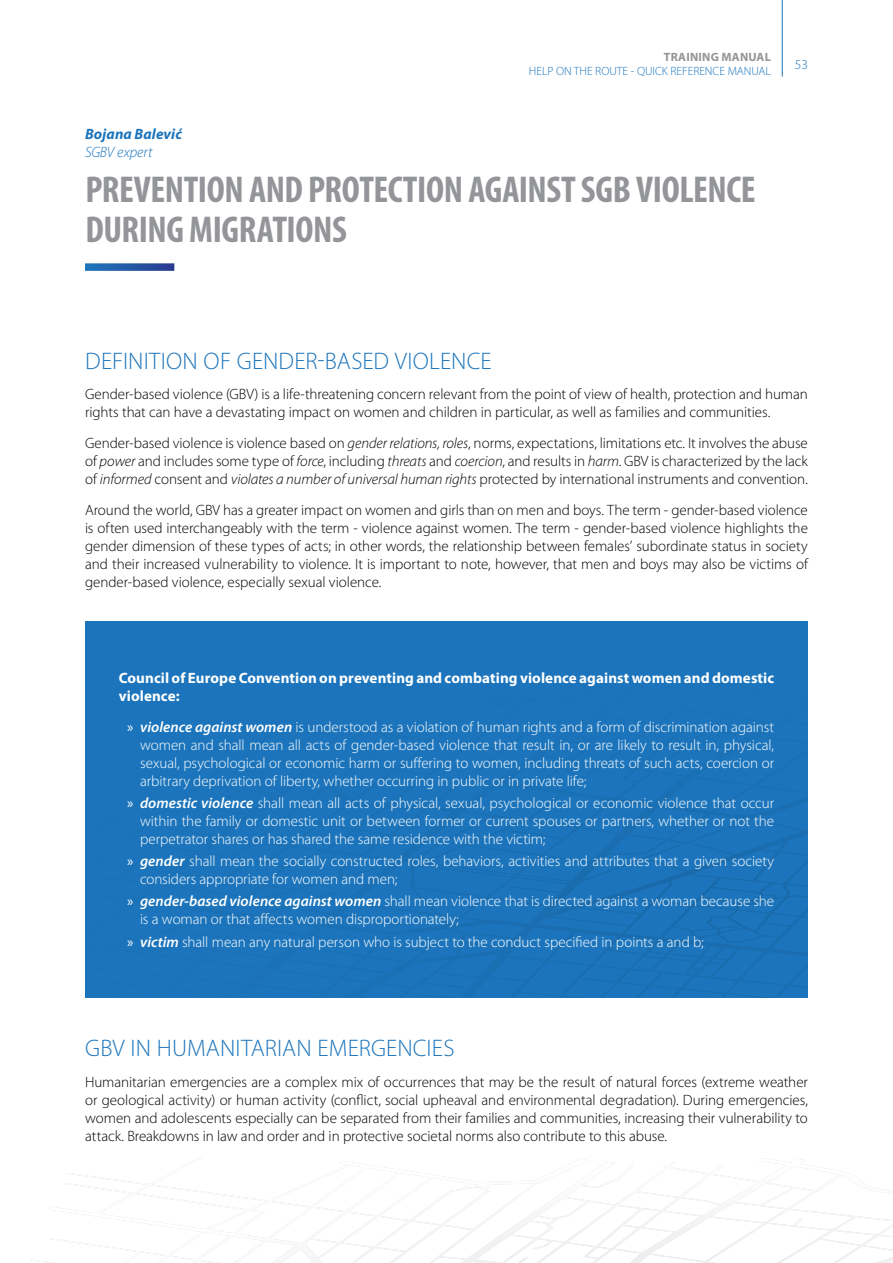
<style>
.page{position:relative;width:893px;height:1263px;background:#fff}
.page>*{position:absolute;margin:0;border:0;box-sizing:border-box;transform-origin:0 0}
.t1{font:700 condensed 37.5px/40.5px "Myriad Pro";letter-spacing:-.01em;color:#939598}
.t2{font:300 24px "Myriad Pro";letter-spacing:.01em;color:#1c75bc}
.t3{font:300 15px/18px "Myriad Pro";letter-spacing:-.005em;color:#000;text-align:justify}
.t4{font:300 15px/18px "Myriad Pro";letter-spacing:-.005em;color:#fff;text-align:justify}
.t5{font:700 15px/18px "Myriad Pro";letter-spacing:.005em;color:#fff}
.t6{font:italic 700 15px "Myriad Pro";letter-spacing:.005em;color:#1c75bc}
.t7{font:italic 300 15px "Myriad Pro";letter-spacing:-.005em;color:#1c75bc}
.t8{font:300 13.5px "Myriad Pro";color:#1c75bc}
.t9{font:300 12px "Myriad Pro";color:#1c75bc}
.t10{font:700 12px "Myriad Pro";letter-spacing:.02em;color:#939598}
.s1{font-style:italic}
.s2{font-weight:400}
.s3{font-weight:600;font-style:italic}
</style>
<div class="page">
<hr style="left:782px;top:0;width:1px;height:77px;background:#1c75bc">
<svg style="left:30px;top:1158px;width:863px;height:105px"></svg>
<div style="left:85px;top:621px;width:723px;height:376px;background:#1c75bc"></div>
<svg style="left:470px;top:818px;width:338px;height:157px"></svg>
<svg style="left:85px;top:263px;width:89px;height:8px"></svg>
<p class="t10" style="left:664px;top:49px;width:108px">Training Manual</p>
<p class="t9" style="left:529px;top:64px;width:244px">HELP ON THE ROUTE - QUICK REFERENCE MANUAL</p>
<p class="t6" style="left:85px;top:124px;width:98px">Bojana Balević</p>
<p class="t7" style="left:85px;top:143px;width:69px">SGBV expert</p>
<h1 class="t1" style="left:85px;top:168px;width:672px">PREVENTION AND PROTECTION AGAINST SGB VIOLENCE<br>DURING MIGRATIONS</h1>
<p class="t8" style="left:795px;top:56px;width:15px">53</p>
<h2 class="t2" style="left:85px;top:346px;width:28px">Definition</h2>
<h2 class="t2" style="left:204px;top:346px;width:62px">of Gender</h2>
<h2 class="t2" style="left:318px;top:346px;width:21px">-based</h2>
<h2 class="t2" style="left:395px;top:346px;width:26px">Violence</h2>
<p class="t3" style="left:85px;top:385px;width:724px">Gender-based violence (GBV) is a life-threatening concern relevant from the point of view of health, protection and human rights that can have a devastating impact on women and children in particular, as well as families and communities.</p>
<p class="t3" style="left:85px;top:434px;width:724px">Gender-based violence is violence based on <span class="s1">gender relations, roles</span>, norms, expectations, limitations etc. It involves the abuse of <span class="s1">power</span> and includes some type of <span class="s1">force</span>, including <span class="s1">threats</span> and <span class="s1">coercion</span>, and results in <span class="s1">harm</span>. GBV is characterized by the lack of <span class="s1">informed</span> consent and <span class="s1">violates a number of universal human rights</span> protected by international instruments and convention.</p>
<p class="t3" style="left:85px;top:501px;width:724px">Around the world, GBV has a greater impact on women and girls than on men and boys. The term - gender-based violence is often used interchangeably with the term - violence against women. The term - gender-based violence highlights the gender dimension of these types of acts; in other words, the relationship between females’ subordinate status in society and their increased vulnerability to violence. It is important to note, however, that men and boys may also be victims of gender-based violence, especially sexual violence.</p>
<p class="t5" style="left:119px;top:668px;width:657px">Council of Europe Convention on preventing and combating violence against women and domestic violence:</p>
<p class="t4" style="left:140px;top:717px;width:636px;text-indent:-13px"><span class="s2">»</span> <span class="s3">violence against women</span> is understood as a violation of human rights and a form of discrimination against women and shall mean all acts of gender-based violence that result in, or are likely to result in, physical, sexual, psychological or economic harm or suffering to women, including threats of such acts, coercion or arbitrary deprivation of liberty, whether occurring in public or in private life;</p>
<p class="t4" style="left:140px;top:794px;width:636px;text-indent:-13px"><span class="s2">»</span> <span class="s3">domestic violence</span> shall mean all acts of physical, sexual, psychological or economic violence that occur within the family or domestic unit or between former or current spouses or partners, whether or not the perpetrator shares or has shared the same residence with the victim;</p>
<p class="t4" style="left:140px;top:852px;width:636px;text-indent:-13px"><span class="s2">»</span> <span class="s3">gender</span> shall mean the socially constructed roles, behaviors, activities and attributes that a given society considers appropriate for women and men;</p>
<p class="t4" style="left:140px;top:892px;width:636px;text-indent:-13px"><span class="s2">»</span> <span class="s3">gender-based violence against women</span> shall mean violence that is directed against a woman because she is a woman or that affects women disproportionately;</p>
<p class="t4" style="left:127px;top:932px;width:578px"><span class="s2">»</span> <span class="s3">victim</span> shall mean any natural person who is subject to the conduct specified in points a and b;</p>
<h2 class="t2" style="left:85px;top:1034px;width:101px">GBV in Humanitarian</h2>
<h2 class="t2" style="left:317px;top:1034px;width:25px">Emergencies</h2>
<p class="t3" style="left:85px;top:1073px;width:724px">Humanitarian emergencies are a complex mix of occurrences that may be the result of natural forces (extreme weather or geological activity) or human activity (conflict, social upheaval and environmental degradation). During emergencies, women and adolescents especially can be separated from their families and communities, increasing their vulnerability to attack. Breakdowns in law and order and in protective societal norms also contribute to this abuse.</p>
</div>
